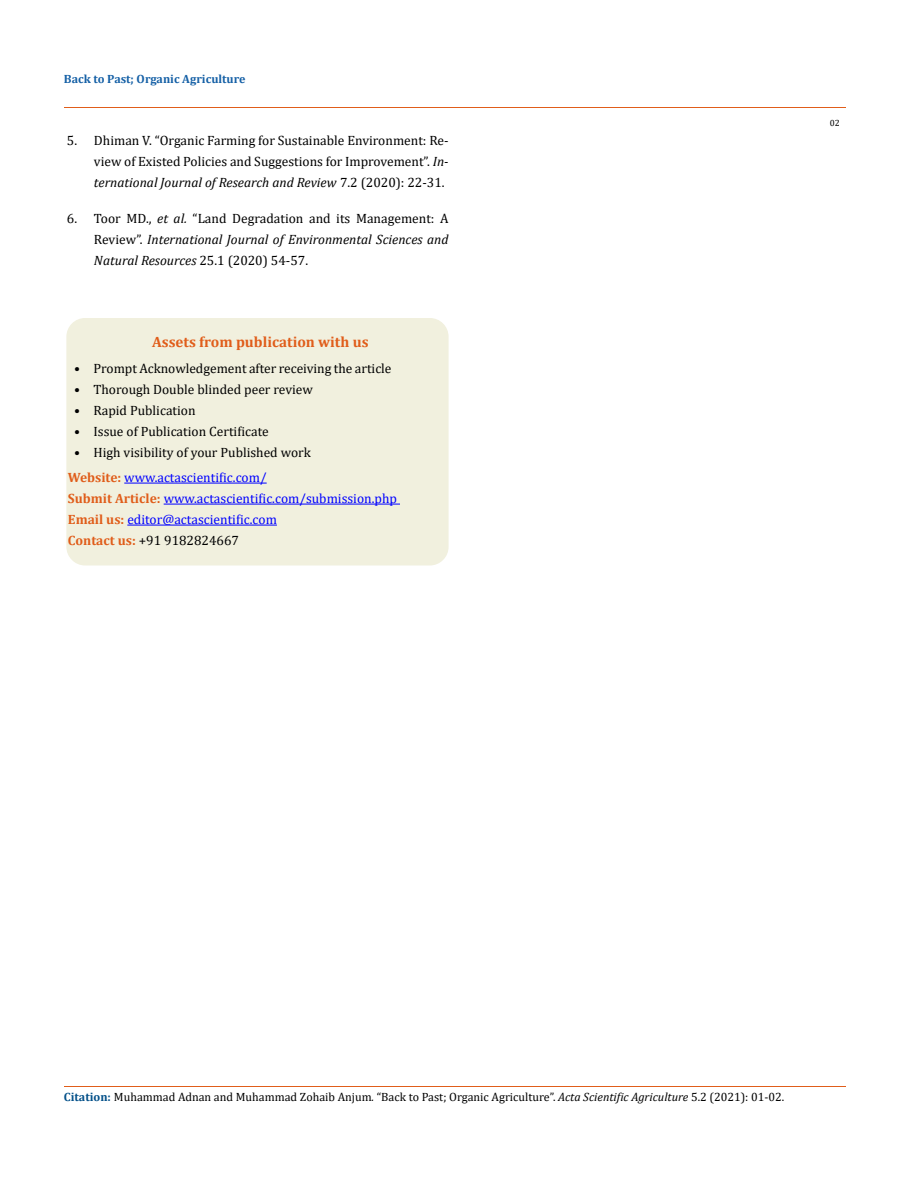
<style>
.page{position:relative;width:917px;height:1188px;background:#fff}
.page>*{position:absolute;margin:0;border:0;box-sizing:border-box;transform-origin:0 0}
.t1{font:700 15px "Cambria";color:#e05d1a}
.t2{font:13.5px/21px "Cambria";color:#000;text-align:justify}
.t3{font:13.5px/21px "Cambria";color:#00f}
.t4{font:12px "Cambria";color:#000}
.t5{font:700 12px "Cambria";color:#1560a6}
.t6{font:9px "Cambria";color:#000}
.s1{font-style:italic}
.s2{font-weight:700;color:#e05d1a}
.s3{color:#000}
.s4{font-weight:700;color:#035089}
</style>
<div class="page">
<div style="left:67px;top:319px;width:381px;height:246px;background:#f1f0de;border-radius:18px"></div>
<div style="left:66px;top:318px;width:382px;height:248px;border:2px solid #f1f0de;border-radius:18px"></div>
<hr style="left:124px;top:483px;width:143px;height:1px;background:#00f">
<hr style="left:164px;top:504px;width:236px;height:1px;background:#00f">
<hr style="left:127px;top:525px;width:150px;height:1px;background:#00f">
<hr style="left:64px;top:108px;width:781px;height:1px;background:#e05d1a">
<hr style="left:64px;top:1086px;width:781px;height:1px;background:#e05d1a">
<p class="t5" style="left:64px;top:70px;width:183px">Back to Past; Organic Agriculture</p>
<p class="t2" style="left:94px;top:130px;width:356px;text-indent:-27px">5. Dhiman V. “Organic Farming for Sustainable Environment: Re&shy;view of Existed Policies and Suggestions for Improvement”. <span class="s1">In&shy;ternational Journal of Research and Review</span> 7.2 (2020): 22-31.</p>
<p class="t2" style="left:94px;top:208px;width:356px;text-indent:-27px">6. Toor MD., <span class="s1">et al.</span> “Land Degradation and its Management: A Review”. <span class="s1">International Journal of Environmental Sciences and Natural Resources</span> 25.1 (2020) 54-57.</p>
<p class="t1" style="left:152px;top:331px;width:218px">Assets from publication with us</p>
<p class="t2" style="left:74px;top:357px;width:319px">• Prompt Acknowledgement after receiving the article</p>
<p class="t2" style="left:74px;top:378px;width:240px">• Thorough Double blinded peer review</p>
<p class="t2" style="left:74px;top:399px;width:123px">• Rapid Publication</p>
<p class="t2" style="left:74px;top:420px;width:196px">• Issue of Publication Certificate</p>
<p class="t2" style="left:74px;top:441px;width:238px">• High visibility of your Published work</p>
<p class="t3" style="left:68px;top:467px;width:330px"><span class="s2">Website:</span> www.actascientific.com/<br><span class="s2">Submit Article:</span> www.actascientific.com/submission.php <span class="s2">Email us:</span> editor@actascientific.com<br><span class="s2">Contact us:</span> <span class="s3">+91 9182824667</span></p>
<p class="t6" style="left:829px;top:118px;width:11px">02</p>
<p class="t4" style="left:64px;top:1090px;width:721px"><span class="s4">Citation:</span> Muhammad Adnan and Muhammad Zohaib Anjum<span class="s1">.</span> “Back to Past; Organic Agriculture”. <span class="s1">Acta Scientific Agriculture</span> 5.2 (2021): 01-02.</p>
</div>
